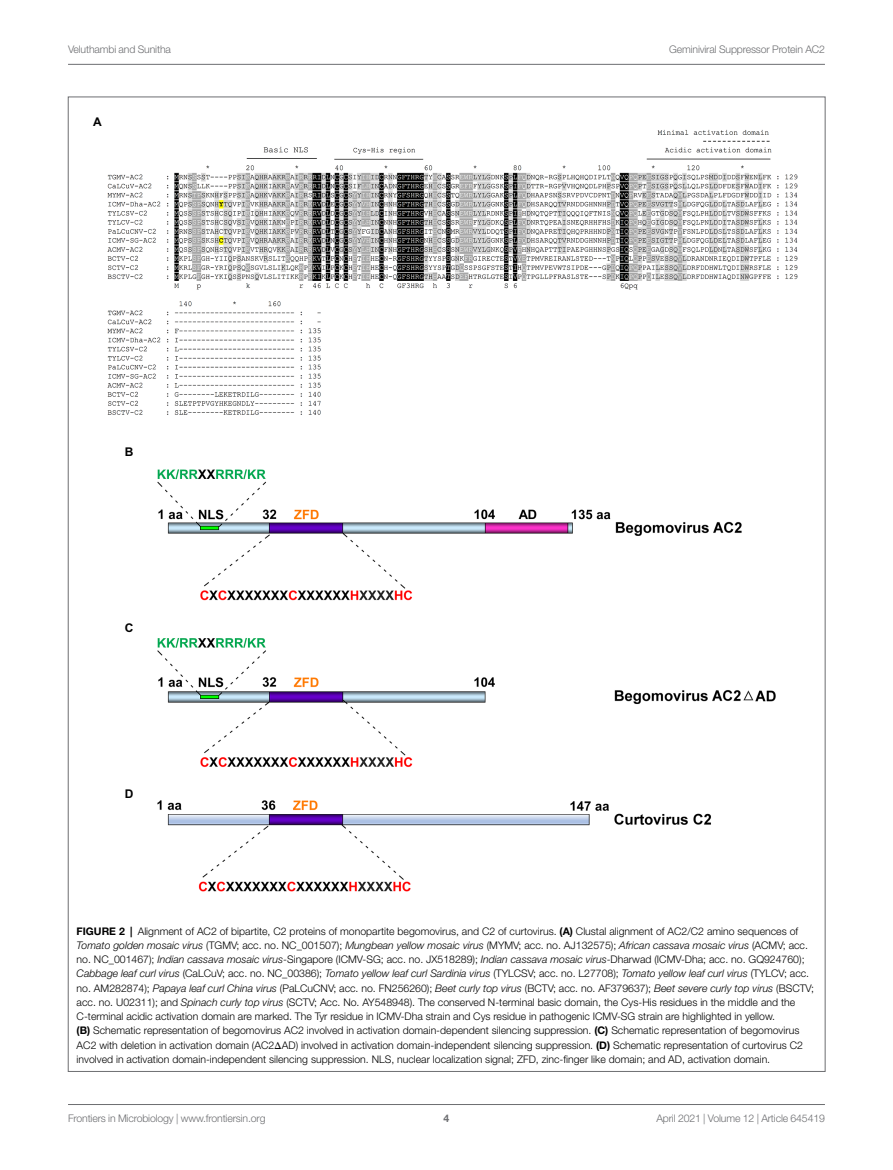
<style>
.page{position:relative;width:893px;height:1170px;background:#fff}
.page>*{position:absolute;margin:0;border:0;box-sizing:border-box;transform-origin:0 0}
.t1{font:700 12px "Arial";color:#000}
.FIG_LEG{font:300 10.5px/14.2px "Helvetica Neue LT Std";color:#000}
.t2{font:300 10.5px "Helvetica Neue LT Std";letter-spacing:-.015em;color:#6d6e71}
.t3{font:700 10.5px "Helvetica Neue LT Std";color:#6d6e71}
.s1{font-weight:700}
.s2{font-style:italic}
.s3{font-family:"STIX General";font-weight:400}
</style>
<div class="page">
<hr style="left:68px;top:64px;width:757px;height:1px;background:#6d6e71">
<hr style="left:68px;top:1104px;width:757px;height:1px;background:#6d6e71">
<img style="left:107px;top:129px;width:691px;height:763px">
<p class="t2" style="left:68px;top:42px;width:104px">Veluthambi and Sunitha</p>
<p class="t2" style="left:669px;top:42px;width:157px">Geminiviral Suppressor Protein AC2</p>
<p class="t1" style="left:93px;top:114px;width:10px">A</p>
<p class="t1" style="left:125px;top:443px;width:10px">B</p>
<p class="t1" style="left:125px;top:619px;width:10px">C</p>
<p class="t1" style="left:125px;top:785px;width:10px">D</p>
<p class="FIG_LEG" style="left:77px;top:923px;width:739px"><span class="s1">FIGURE 2 |</span> Alignment of AC2 of bipartite, C2 proteins of monopartite begomovirus, and C2 of curtovirus. <span class="s1">(A)</span> Clustal alignment of AC2/C2 amino sequences of <span class="s2">Tomato golden mosaic virus</span> (TGMV; acc. no. NC_001507); <span class="s2">Mungbean yellow mosaic virus</span> (MYMV; acc. no. AJ132575); <span class="s2">African cassava mosaic virus</span> (ACMV; acc. no. NC_001467); <span class="s2">Indian cassava mosaic virus</span>-Singapore (ICMV-SG; acc. no. JX518289); <span class="s2">Indian cassava mosaic virus</span>-Dharwad (ICMV-Dha; acc. no. GQ924760); <span class="s2">Cabbage leaf curl virus</span> (CaLCuV; acc. no. NC_00386); <span class="s2">Tomato yellow leaf curl Sardinia virus</span> (TYLCSV; acc. no. L27708); <span class="s2">Tomato yellow leaf curl virus</span> (TYLCV; acc. no. AM282874); <span class="s2">Papaya leaf curl China virus</span> (PaLCuCNV; acc. no. FN256260); <span class="s2">Beet curly top virus</span> (BCTV; acc. no. AF379637); <span class="s2">Beet severe curly top virus</span> (BSCTV; acc. no. U02311); and <span class="s2">Spinach curly top virus</span> (SCTV; Acc. No. AY548948). The conserved N-terminal basic domain, the Cys-His residues in the middle and the C-terminal acidic activation domain are marked. The Tyr residue in ICMV-Dha strain and Cys residue in pathogenic ICMV-SG strain are highlighted in yellow.<br><span class="s1">(B)</span> Schematic representation of begomovirus AC2 involved in activation domain-dependent silencing suppression. <span class="s1">(C)</span> Schematic representation of begomovirus AC2 with deletion in activation domain (AC2<span class="s3">Δ</span>AD) involved in activation domain-independent silencing suppression. <span class="s1">(D)</span> Schematic representation of curtovirus C2 involved in activation domain-independent silencing suppression. NLS, nuclear localization signal; ZFD, zinc-finger like domain; and AD, activation domain.</p>
<p class="t2" style="left:68px;top:1111px;width:199px">Frontiers in Microbiology | www.frontiersin.org</p>
<p class="t3" style="left:444px;top:1111px;width:7px">4</p>
<p class="t2" style="left:656px;top:1111px;width:170px">April 2021 | Volume 12 | Article 645419</p>
</div>
